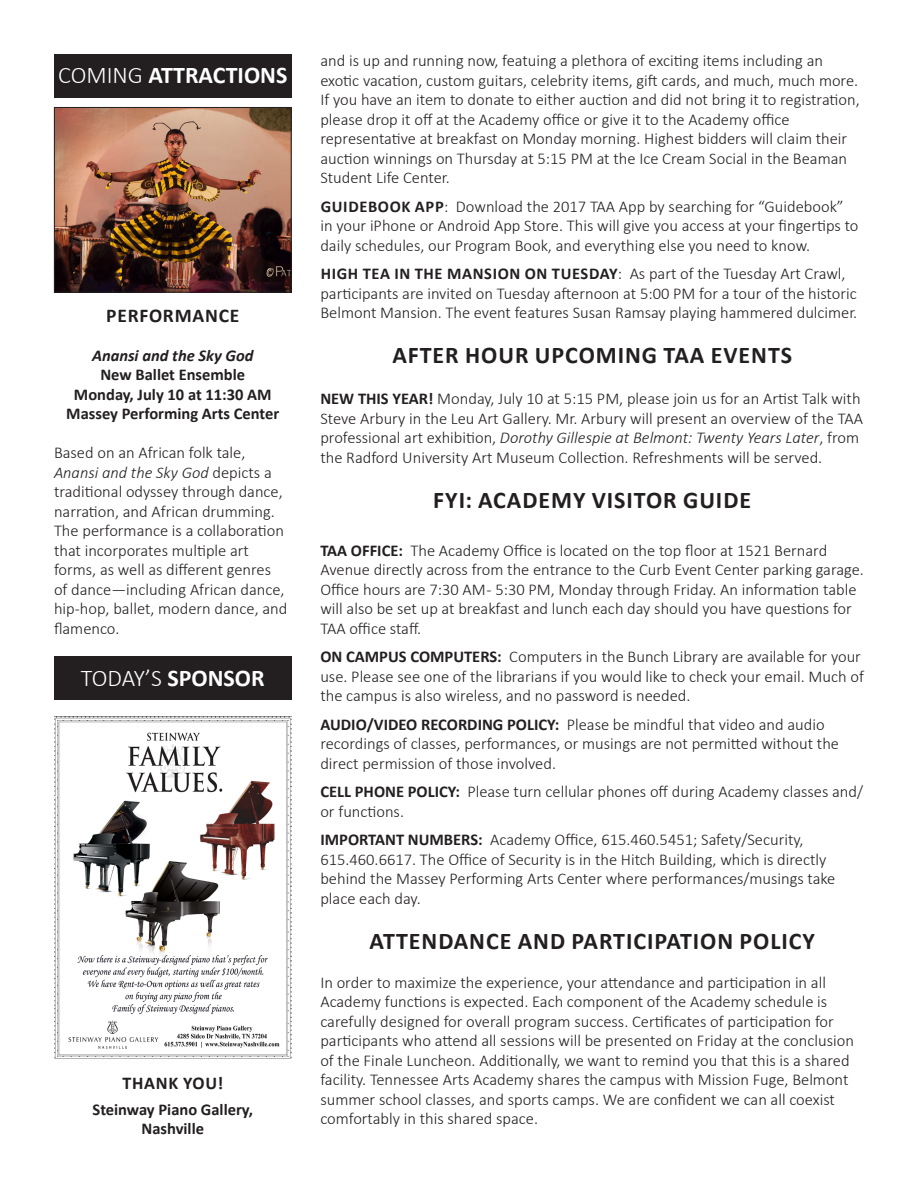
<style>
.page{position:relative;width:918px;height:1188px;background:#fff}
.page>*{position:absolute;margin:0;border:0;box-sizing:border-box;transform-origin:0 0}
.t1{font:700 24px "Calibri";letter-spacing:.04em;color:#231f20}
.t2{font:700 24px "Calibri";color:#fff}
.t3{font:300 24px "Calibri";letter-spacing:-.02em;color:#fff}
.t4{font:700 19.5px "Calibri";letter-spacing:.04em;color:#231f20}
.t5{font:700 18px "Calibri";letter-spacing:.04em;color:#231f20}
.t6{font:300 16.5px/19.5px "Calibri";color:#231f20}
.t7{font:700 16.5px/19.5px "Calibri";color:#231f20;text-align:center}
.t8{font:italic 700 16.5px "Calibri";color:#231f20}
.s1{font-weight:300}
.s2{font-style:italic}
.s3{font-weight:700}
</style>
<div class="page">
<img style="left:54px;top:716px;width:238px;height:342px">
<img style="left:56px;top:109px;width:234px;height:181px">
<div style="left:54px;top:107px;width:238px;height:185px;border:1px solid #231f20"></div>
<div style="left:54px;top:54px;width:238px;height:44px;background:#231f20"></div>
<div style="left:54px;top:657px;width:238px;height:43px;background:#231f20"></div>
<p class="t2" style="left:58px;top:59px;width:231px"><span class="s1">COMING</span> ATTRACTIONS</p>
<p class="t4" style="left:106px;top:303px;width:134px">PERFORMANCE</p>
<p class="t8" style="left:92px;top:345px;width:163px">Anansi and the Sky God</p>
<p class="t7" style="left:100px;top:365px;width:146px">New Ballet Ensemble</p>
<p class="t7" style="left:66px;top:385px;width:215px">Monday, July 10 at 11:30 AM<br>Massey Performing Arts Center</p>
<p class="t6" style="left:54px;top:443px;width:235px">Based on an African folk tale,<br><span class="s2">Anansi and the Sky God</span> depicts a traditional odyssey through dance, narration, and African drumming.<br>The performance is a collaboration that incorporates multiple art forms, as well as different genres of dance—including African dance, hip-hop, ballet, modern dance, and flamenco.</p>
<p class="t3" style="left:81px;top:663px;width:185px">TODAY’S <span class="s3">SPONSOR</span></p>
<p class="t5" style="left:123px;top:1072px;width:102px">THANK YOU!</p>
<p class="t7" style="left:93px;top:1099px;width:162px">Steinway Piano Gallery,<br>Nashville</p>
<p class="t6" style="left:320px;top:51px;width:541px">and is up and running now, featuing a plethora of exciting items including an exotic vacation, custom guitars, celebrity items, gift cards, and much, much more.<br>If you have an item to donate to either auction and did not bring it to registration, please drop it off at the Academy office or give it to the Academy office representative at breakfast on Monday morning. Highest bidders will claim their auction winnings on Thursday at 5:15 PM at the Ice Cream Social in the Beaman Student Life Center.</p>
<p class="t6" style="left:320px;top:196px;width:540px"><span class="s3">GUIDEBOOK APP</span>: Download the 2017 TAA App by searching for “Guidebook” in your iPhone or Android App Store. This will give you access at your fingertips to daily schedules, our Program Book, and everything else you need to know.</p>
<p class="t6" style="left:320px;top:264px;width:538px"><span class="s3">HIGH TEA IN THE MANSION ON TUESDAY</span>: As part of the Tuesday Art Crawl, participants are invited on Tuesday afternoon at 5:00 PM for a tour of the historic<br>Belmont Mansion. The event features Susan Ramsay playing hammered dulcimer.</p>
<p class="t1" style="left:392px;top:340px;width:401px">AFTER HOUR UPCOMING TAA EVENTS</p>
<p class="t6" style="left:320px;top:389px;width:544px"><span class="s3">NEW THIS YEAR!</span> Monday, July 10 at 5:15 PM, please join us for an Artist Talk with Steve Arbury in the Leu Art Gallery. Mr. Arbury will present an overview of the TAA professional art exhibition, <span class="s2">Dorothy Gillespie at Belmont: Twenty Years Later</span>, from the Radford University Art Museum Collection. Refreshments will be served.</p>
<p class="t1" style="left:433px;top:485px;width:319px">FYI: ACADEMY VISITOR GUIDE</p>
<p class="t6" style="left:320px;top:541px;width:545px"><span class="s3">TAA OFFICE:</span> The Academy Office is located on the top floor at 1521 Bernard Avenue directly across from the entrance to the Curb Event Center parking garage.<br>Office hours are 7:30 AM - 5:30 PM, Monday through Friday. An information table will also be set up at breakfast and lunch each day should you have questions for TAA office staff.</p>
<p class="t6" style="left:320px;top:647px;width:545px"><span class="s3">ON CAMPUS COMPUTERS:</span> Computers in the Bunch Library are available for your use. Please see one of the librarians if you would like to check your email. Much of the campus is also wireless, and no password is needed.</p>
<p class="t6" style="left:320px;top:715px;width:520px"><span class="s3">AUDIO/VIDEO RECORDING POLICY:</span> Please be mindful that video and audio recordings of classes, performances, or musings are not permitted without the direct permission of those involved.</p>
<p class="t6" style="left:320px;top:782px;width:544px"><span class="s3">CELL PHONE POLICY:</span> Please turn cellular phones off during Academy classes and/ or functions.</p>
<p class="t6" style="left:320px;top:830px;width:517px"><span class="s3">IMPORTANT NUMBERS:</span> Academy Office, 615.460.5451; Safety/Security, 615.460.6617. The Office of Security is in the Hitch Building, which is directly behind the Massey Performing Arts Center where performances/musings take place each day.</p>
<p class="t1" style="left:369px;top:926px;width:447px">ATTENDANCE AND PARTICIPATION POLICY</p>
<p class="t6" style="left:320px;top:973px;width:535px">In order to maximize the experience, your attendance and participation in all Academy functions is expected. Each component of the Academy schedule is carefully designed for overall program success. Certificates of participation for participants who attend all sessions will be presented on Friday at the conclusion of the Finale Luncheon. Additionally, we want to remind you that this is a shared facility. Tennessee Arts Academy shares the campus with Mission Fuge, Belmont summer school classes, and sports camps. We are confident we can all coexist comfortably in this shared space.</p>
</div>
